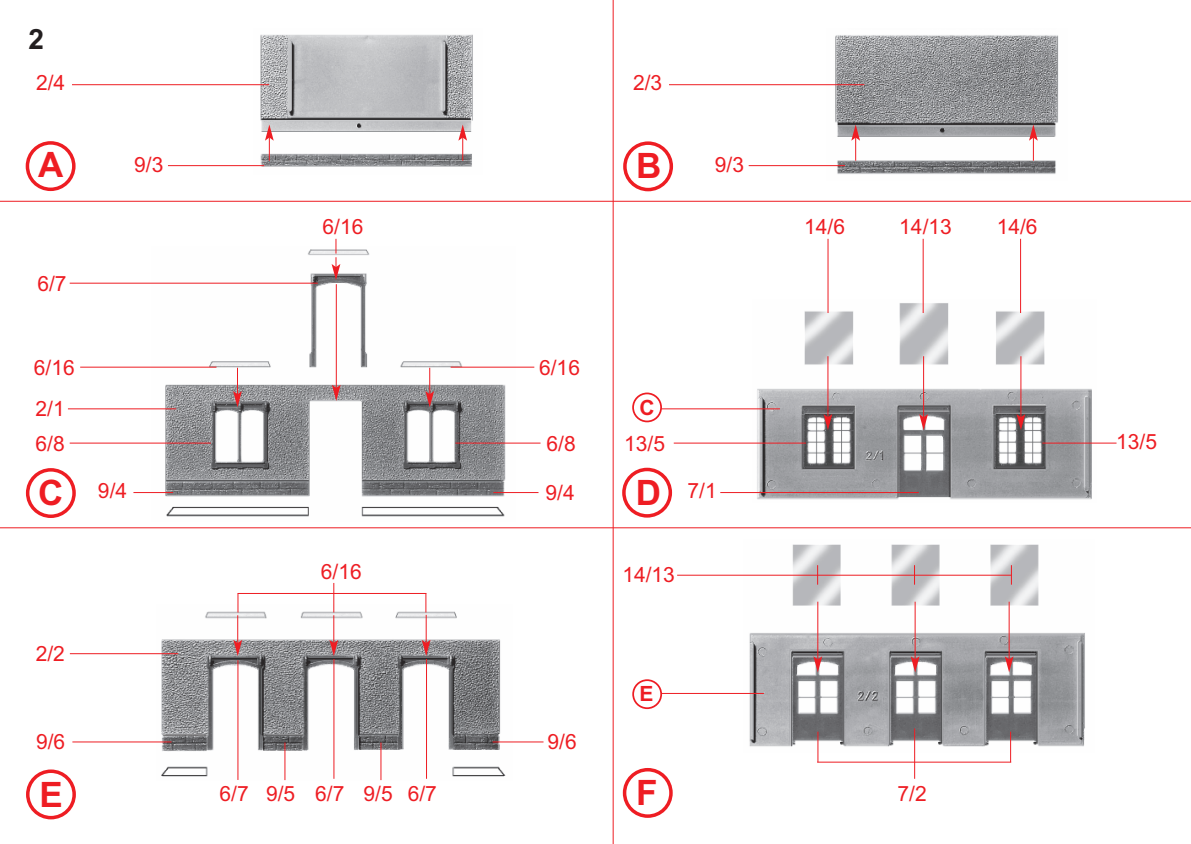
<style>
.page{position:relative;width:1191px;height:844px;background:#fff}
.page>*{position:absolute;margin:0;border:0;box-sizing:border-box;transform-origin:0 0}
.t1{font:700 35px "Arial";color:#ee1d23}
.t2{font:700 28px "Arial";color:#231f20}
.t3{font:21px "Arial";color:#ee1d23}
.t4{font:700 21px "Arial";color:#ee1d23}
</style>
<div class="page">
<img style="left:151px;top:249px;width:365px;height:268px">
<img style="left:752px;top:299px;width:344px;height:201px">
<img style="left:157px;top:604px;width:356px;height:176px">
<img style="left:744px;top:544px;width:341px;height:208px">
<img style="left:253px;top:34px;width:220px;height:133px">
<img style="left:826px;top:35px;width:233px;height:139px">
<hr style="left:0;top:201px;width:1190px;height:1px;background:#ee1d23">
<hr style="left:612px;top:0;width:1px;height:843px;background:#ee1d23">
<hr style="left:0;top:527px;width:1191px;height:1px;background:#ee1d23">
<svg style="left:26px;top:141px;width:50px;height:50px"></svg>
<svg style="left:623px;top:141px;width:50px;height:50px"></svg>
<svg style="left:26px;top:468px;width:50px;height:50px"></svg>
<svg style="left:622px;top:467px;width:50px;height:50px"></svg>
<svg style="left:26px;top:769px;width:50px;height:50px"></svg>
<svg style="left:623px;top:768px;width:49px;height:49px"></svg>
<hr style="left:168px;top:165px;width:96px;height:1px;background:#ee1d23">
<hr style="left:748px;top:165px;width:97px;height:1px;background:#ee1d23">
<hr style="left:71px;top:84px;width:198px;height:1px;background:#ee1d23">
<hr style="left:70px;top:442px;width:141px;height:1px;background:#ee1d23">
<hr style="left:68px;top:408px;width:108px;height:1px;background:#ee1d23">
<hr style="left:70px;top:653px;width:108px;height:1px;background:#ee1d23">
<hr style="left:661px;top:408px;width:119px;height:1px;background:#ee1d23">
<hr style="left:70px;top:283px;width:248px;height:1px;background:#ee1d23">
<hr style="left:80px;top:366px;width:136px;height:1px;background:#ee1d23">
<hr style="left:450px;top:366px;width:84px;height:1px;background:#ee1d23">
<hr style="left:455px;top:442px;width:85px;height:1px;background:#ee1d23">
<hr style="left:674px;top:442px;width:132px;height:1px;background:#ee1d23">
<hr style="left:1042px;top:442px;width:74px;height:1px;background:#ee1d23">
<hr style="left:133px;top:492px;width:40px;height:1px;background:#ee1d23">
<hr style="left:493px;top:492px;width:45px;height:1px;background:#ee1d23">
<hr style="left:720px;top:492px;width:198px;height:1px;background:#ee1d23">
<div style="left:34px;top:71px;width:38px;height:27px;background:#fff"></div>
<hr style="left:666px;top:84px;width:198px;height:1px;background:#ee1d23">
<div style="left:631px;top:71px;width:38px;height:27px;background:#fff"></div>
<svg style="left:265px;top:124px;width:9px;height:37px"></svg>
<svg style="left:233px;top:367px;width:9px;height:40px"></svg>
<svg style="left:425px;top:367px;width:9px;height:40px"></svg>
<hr style="left:827px;top:356px;width:1px;height:61px;background:#ee1d23">
<svg style="left:823px;top:414px;width:9px;height:16px"></svg>
<hr style="left:923px;top:356px;width:1px;height:61px;background:#ee1d23">
<svg style="left:919px;top:414px;width:9px;height:16px"></svg>
<hr style="left:1020px;top:356px;width:1px;height:61px;background:#ee1d23">
<svg style="left:1016px;top:414px;width:9px;height:16px"></svg>
<hr style="left:336px;top:284px;width:1px;height:104px;background:#ee1d23">
<svg style="left:332px;top:384px;width:9px;height:17px"></svg>
<svg style="left:329px;top:615px;width:9px;height:41px"></svg>
<hr style="left:817px;top:601px;width:1px;height:58px;background:#ee1d23">
<svg style="left:813px;top:656px;width:9px;height:16px"></svg>
<hr style="left:914px;top:601px;width:1px;height:58px;background:#ee1d23">
<svg style="left:910px;top:656px;width:9px;height:16px"></svg>
<hr style="left:1008px;top:601px;width:1px;height:58px;background:#ee1d23">
<svg style="left:1004px;top:656px;width:9px;height:16px"></svg>
<svg style="left:851px;top:124px;width:9px;height:37px"></svg>
<svg style="left:1029px;top:124px;width:8px;height:37px"></svg>
<svg style="left:458px;top:124px;width:9px;height:37px"></svg>
<svg style="left:331px;top:239px;width:9px;height:41px"></svg>
<hr style="left:333px;top:582px;width:1px;height:30px;background:#ee1d23">
<svg style="left:233px;top:593px;width:9px;height:63px"></svg>
<hr style="left:237px;top:660px;width:1px;height:119px;background:#ee1d23">
<hr style="left:284px;top:742px;width:1px;height:37px;background:#ee1d23">
<hr style="left:380px;top:742px;width:1px;height:37px;background:#ee1d23">
<hr style="left:333px;top:658px;width:1px;height:120px;background:#ee1d23">
<hr style="left:914px;top:728px;width:1px;height:50px;background:#ee1d23">
<hr style="left:817px;top:731px;width:1px;height:31px;background:#ee1d23">
<hr style="left:1010px;top:731px;width:1px;height:31px;background:#ee1d23">
<hr style="left:817px;top:761px;width:194px;height:1px;background:#ee1d23">
<hr style="left:426px;top:658px;width:1px;height:120px;background:#ee1d23">
<svg style="left:422px;top:593px;width:8px;height:63px"></svg>
<svg style="left:817px;top:565px;width:1px;height:19px"></svg>
<svg style="left:914px;top:565px;width:1px;height:19px"></svg>
<svg style="left:1011px;top:565px;width:1px;height:19px"></svg>
<hr style="left:238px;top:593px;width:188px;height:1px;background:#ee1d23">
<hr style="left:827px;top:239px;width:1px;height:74px;background:#ee1d23">
<hr style="left:922px;top:239px;width:1px;height:74px;background:#ee1d23">
<hr style="left:1020px;top:239px;width:1px;height:74px;background:#ee1d23">
<svg style="left:632px;top:392px;width:30px;height:30px"></svg>
<hr style="left:677px;top:574px;width:334px;height:1px;background:#ee1d23">
<hr style="left:72px;top:741px;width:99px;height:1px;background:#ee1d23">
<hr style="left:492px;top:741px;width:51px;height:1px;background:#ee1d23">
<hr style="left:661px;top:692px;width:103px;height:1px;background:#ee1d23">
<svg style="left:632px;top:679px;width:30px;height:30px"></svg>
<h2 class="t2" style="left:29px;top:23px;width:17px">2</h2>
<p class="t3" style="left:36px;top:71px;width:31px">2/4</p>
<p class="t3" style="left:633px;top:71px;width:31px">2/3</p>
<h1 class="t1" style="left:38px;top:144px;width:27px">A</h1>
<h1 class="t1" style="left:636px;top:146px;width:27px">B</h1>
<p class="t3" style="left:134px;top:153px;width:31px">9/3</p>
<p class="t3" style="left:37px;top:271px;width:31px">6/7</p>
<p class="t3" style="left:322px;top:214px;width:42px">6/16</p>
<p class="t3" style="left:34px;top:355px;width:42px">6/16</p>
<p class="t3" style="left:539px;top:355px;width:42px">6/16</p>
<p class="t3" style="left:36px;top:396px;width:31px">2/1</p>
<p class="t4" style="left:639px;top:395px;width:17px">C</p>
<p class="t3" style="left:715px;top:153px;width:31px">9/3</p>
<p class="t3" style="left:804px;top:214px;width:42px">14/6</p>
<p class="t3" style="left:899px;top:214px;width:54px">14/13</p>
<p class="t3" style="left:996px;top:214px;width:42px">14/6</p>
<p class="t3" style="left:36px;top:431px;width:31px">6/8</p>
<p class="t3" style="left:546px;top:431px;width:31px">6/8</p>
<p class="t3" style="left:624px;top:431px;width:42px">13/5</p>
<p class="t3" style="left:1116px;top:429px;width:42px">13/5</p>
<p class="t3" style="left:98px;top:478px;width:31px">9/4</p>
<p class="t3" style="left:545px;top:480px;width:31px">9/4</p>
<p class="t3" style="left:687px;top:478px;width:31px">7/1</p>
<h1 class="t1" style="left:38px;top:472px;width:27px">C</h1>
<h1 class="t1" style="left:635px;top:472px;width:27px">D</h1>
<p class="t3" style="left:36px;top:641px;width:31px">2/2</p>
<p class="t3" style="left:321px;top:559px;width:42px">6/16</p>
<p class="t3" style="left:622px;top:562px;width:54px">14/13</p>
<p class="t4" style="left:639px;top:681px;width:16px">E</p>
<p class="t3" style="left:36px;top:729px;width:31px">9/6</p>
<p class="t3" style="left:547px;top:729px;width:31px">9/6</p>
<h1 class="t1" style="left:40px;top:773px;width:25px">E</h1>
<h1 class="t1" style="left:636px;top:772px;width:23px">F</h1>
<p class="t3" style="left:220px;top:781px;width:77px">6/7 9/5</p>
<p class="t3" style="left:315px;top:781px;width:31px">6/7</p>
<p class="t3" style="left:408px;top:781px;width:31px">6/7</p>
<p class="t3" style="left:363px;top:781px;width:31px">9/5</p>
<p class="t3" style="left:897px;top:781px;width:31px">7/2</p>
</div>
